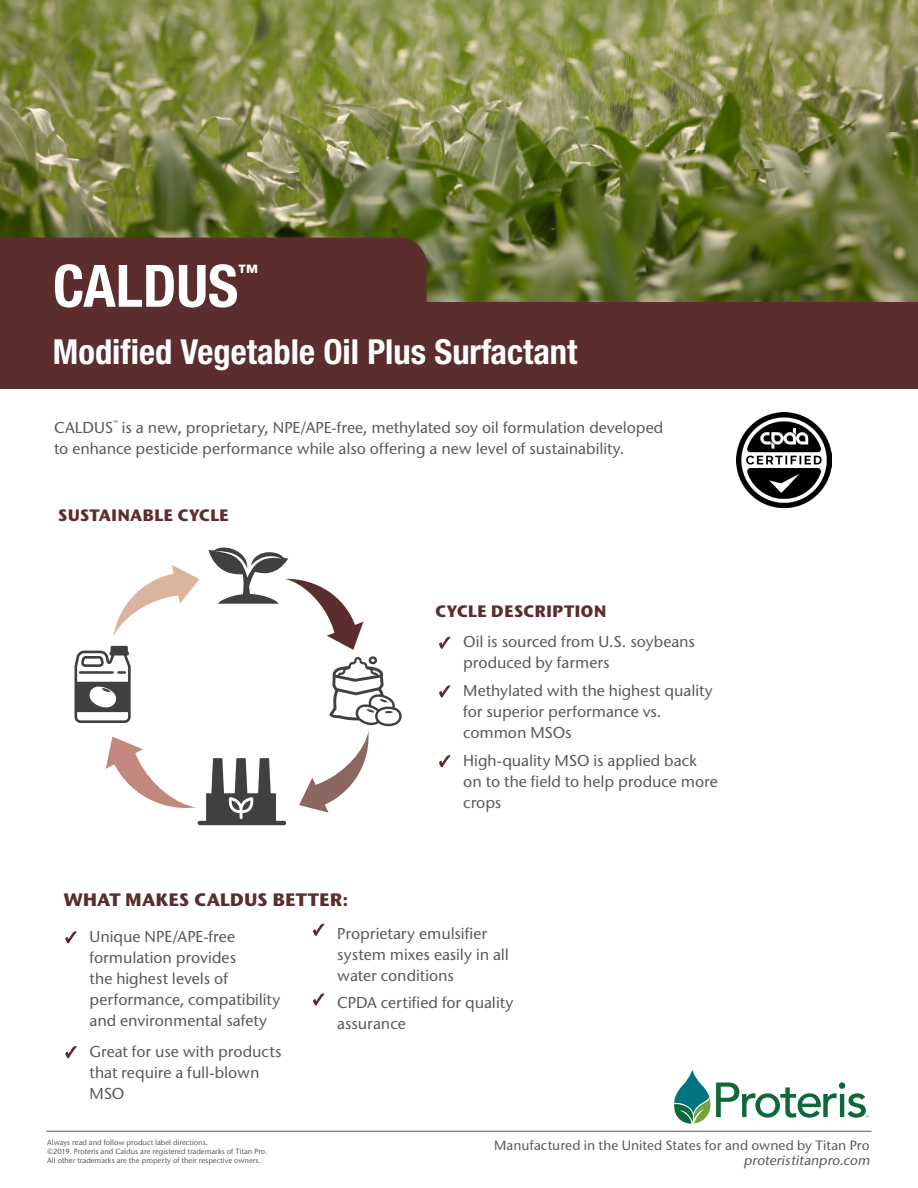
<style>
.page{position:relative;width:918px;height:1188px;background:#fff}
.page>*{position:absolute;margin:0;border:0;box-sizing:border-box;transform-origin:0 0}
.t1{font:700 condensed 58.5px "Helvetica Neue";color:#fff}
.t2{font:700 condensed 34.5px "Helvetica Neue";color:#fff}
.t3{font:700 condensed 20.1px "Helvetica Neue";color:#fff}
.t4{font:700 18px "Stone Sans ITC Std";letter-spacing:.005em;color:#5b2d2c}
.t5{font:700 16.5px "Stone Sans ITC Std";letter-spacing:.005em;color:#5b2d2c}
.t6{font:500 15.75px/21px "Stone Sans ITC Std";letter-spacing:-.005em;color:#57585a}
.t7{font:500 13.5px/15px "Stone Sans ITC Std";letter-spacing:.005em;color:#57585a;text-align:right}
.t8{font:500 7.5px/9px "Stone Sans ITC Std";color:#57585a}
.s1{font-family:"Minion Pro";font-weight:400;color:#5b2d2c}
.s2{font-style:italic}
</style>
<div class="page">
<img style="left:0;top:0;width:918px;height:302px">
<div style="left:0;top:302px;width:918px;height:87px;background:#5b2d2c"></div>
<div style="left:0;top:238px;width:427px;height:64px;background:#5b2d2c"></div>
<svg style="left:674px;top:1070px;width:195px;height:54px"></svg>
<hr style="left:46px;top:1131px;width:826px;height:1px;background:#57585a">
<svg style="left:113px;top:565px;width:86px;height:72px"></svg>
<svg style="left:208px;top:547px;width:155px;height:103px"></svg>
<svg style="left:106px;top:737px;width:180px;height:88px"></svg>
<svg style="left:75px;top:646px;width:56px;height:77px"></svg>
<svg style="left:299px;top:656px;width:103px;height:157px"></svg>
<img style="left:737px;top:413px;width:95px;height:95px">
<p class="t1" style="left:53px;top:251px;width:187px">CALDUS</p>
<p class="t3" style="left:238px;top:259px;width:21px">™</p>
<p class="t2" style="left:53px;top:331px;width:526px">Modified Vegetable Oil Plus Surfactant</p>
<p class="t6" style="left:54px;top:417px;width:611px">CALDUS<sup>™</sup> is a new, proprietary, NPE/APE-free, methylated soy oil formulation developed to enhance pesticide performance while also offering a new level of sustainability.</p>
<p class="t5" style="left:58px;top:504px;width:172px">SUSTAINABLE CYCLE</p>
<p class="t4" style="left:64px;top:888px;width:286px">WHAT MAKES CALDUS BETTER:</p>
<p class="t5" style="left:435px;top:600px;width:173px">CYCLE DESCRIPTION</p>
<p class="t6" style="left:463px;top:631px;width:233px;text-indent:-24px"><span class="s1">✓</span> Oil is sourced from U.S. soybeans produced by farmers</p>
<p class="t6" style="left:463px;top:680px;width:251px;text-indent:-24px"><span class="s1">✓</span> Methylated with the highest quality for superior performance vs. common MSOs</p>
<p class="t6" style="left:463px;top:750px;width:256px;text-indent:-24px"><span class="s1">✓</span> High-quality MSO is applied back on to the field to help produce more crops</p>
<p class="t6" style="left:90px;top:926px;width:192px;text-indent:-24px"><span class="s1">✓</span> Unique NPE/APE-free formulation provides<br>the highest levels of performance, compatibility and environmental safety</p>
<p class="t6" style="left:90px;top:1040px;width:194px;text-indent:-24px"><span class="s1">✓</span> Great for use with products that require a full-blown<br>MSO</p>
<p class="t8" style="left:47px;top:1138px;width:162px">Always read and follow product label directions.</p>
<p class="t8" style="left:47px;top:1147px;width:222px">©2019. Proteris and Caldus are registered trademarks of Titan Pro.<br>All other trademarks are the property of their respective owners.</p>
<p class="t6" style="left:337px;top:923px;width:173px;text-indent:-24px"><sup>✓</sup> Proprietary emulsifier system mixes easily in all water conditions</p>
<p class="t6" style="left:337px;top:992px;width:178px;text-indent:-24px"><sup>✓</sup> CPDA certified for quality assurance</p>
<p class="t7" style="left:494px;top:1138px;width:380px">Manufactured in the United States for and owned by Titan Pro <span class="s2">proteristitanpro.com</span></p>
</div>
